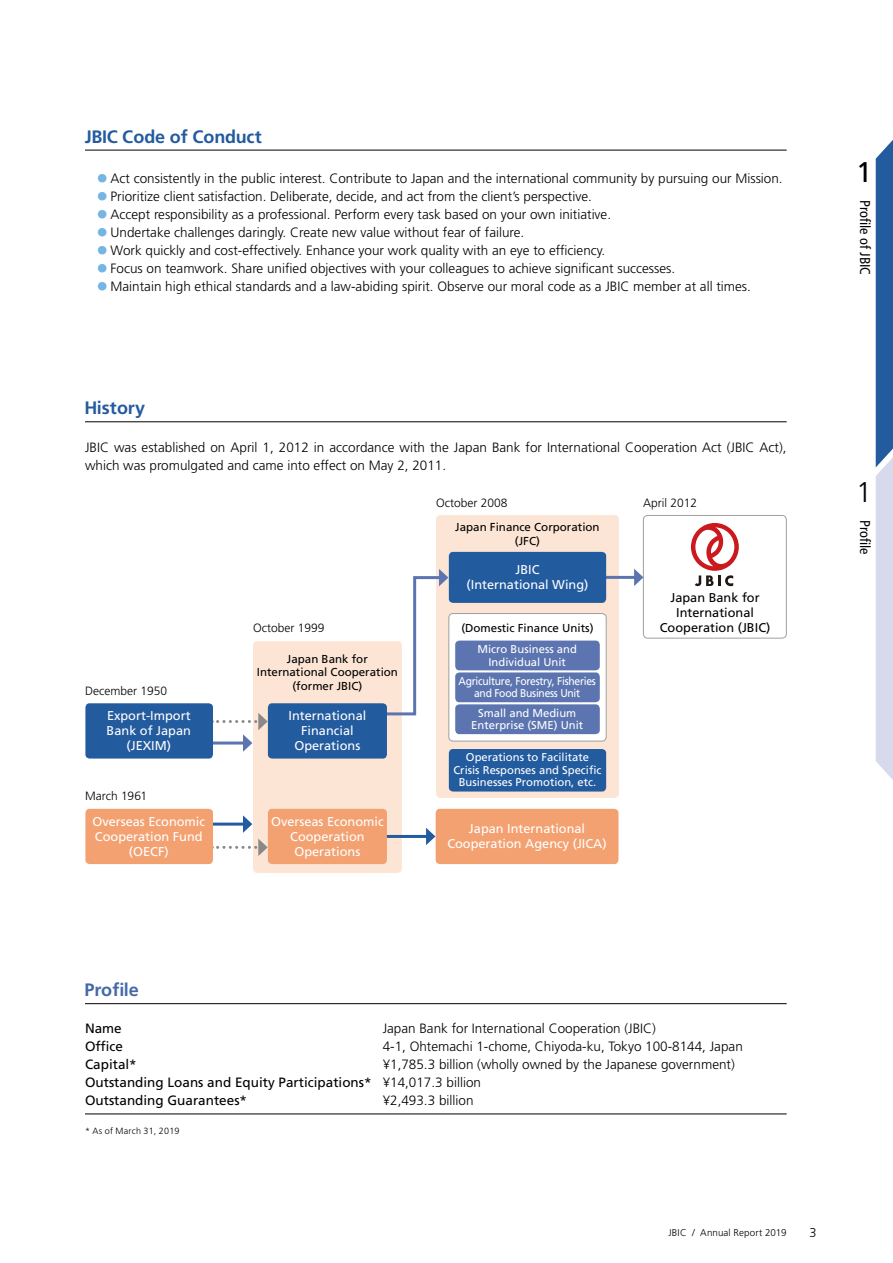
<style>
.page{position:relative;width:893px;height:1263px;background:#fff}
.page>*{position:absolute;margin:0;border:0;box-sizing:border-box;transform-origin:0 0}
.t1{font:28.5px "Frutiger LT Std";color:#000}
.t2{font:300 28.5px "Frutiger LT Std";color:#000}
.t3{font:700 18px "Frutiger LT Std";letter-spacing:-.01em;color:#235b9f}
.t4{font:700 18px "Frutiger LT Std";letter-spacing:-.005em;color:#4569a8}
.t5{font:condensed 14.25px "Frutiger LT Std";color:#000}
.t6{font:300 13.5px/18px "Frutiger LT Std";color:#000}
.t7{font:13.5px "Frutiger LT Std";color:#000}
.t8{font:12.75px/15px "Frutiger LT Std";color:#fff;text-align:center}
.t9{font:12.75px/15px "Frutiger LT Std";color:#000;text-align:center}
.t10{font:300 12.75px "Frutiger LT Std";color:#000}
.t11{font:300 12px "Frutiger LT Std";color:#000}
.t12{font:11.55px/13.5px "Frutiger LT Std";color:#000;text-align:center}
.t13{font:11.25px/12.8px "Frutiger LT Std";color:#fff;text-align:center}
.t14{font:11.25px/12.8px "Frutiger LT Std";letter-spacing:-.025em;color:#fff;text-align:center;scale:.92 1}
.t15{font:300 9.75px "Frutiger LT Std";letter-spacing:.015em;color:#000}
.t16{font:300 9px "Frutiger LT Std";letter-spacing:.03em;color:#000}
.s1{font-weight:400}
</style>
<div class="page">
<hr style="left:85px;top:1114px;width:702px;height:1px;background:#000">
<hr style="left:85px;top:150px;width:702px;height:1px;background:#000">
<div style="left:253px;top:641px;width:149px;height:232px;background:#fce5d5;border-radius:4px"></div>
<div style="left:436px;top:515px;width:183px;height:283px;background:#fce5d5;border-radius:4px"></div>
<div style="left:449px;top:749px;width:157px;height:42px;background:#235b9f;border-radius:4px"></div>
<div style="left:436px;top:809px;width:182px;height:55px;background:#f3a171;border-radius:4px"></div>
<div style="left:449px;top:613px;width:157px;height:128px;background:#fff;border-radius:4px"></div>
<div style="left:448px;top:613px;width:158px;height:128px;border:1px solid #9fa0a0;border-radius:4px"></div>
<div style="left:455px;top:641px;width:145px;height:29px;background:#5c75b0;border-radius:4px"></div>
<div style="left:455px;top:672px;width:145px;height:30px;background:#5c75b0;border-radius:4px"></div>
<div style="left:455px;top:704px;width:145px;height:30px;background:#5c75b0;border-radius:4px"></div>
<div style="left:643px;top:515px;width:144px;height:123px;border:1px solid #9fa0a0;border-radius:4px"></div>
<svg style="left:691px;top:523px;width:48px;height:63px"></svg>
<hr style="left:210px;top:823px;width:36px;height:3px;background:#235b9f">
<svg style="left:243px;top:815px;width:9px;height:18px"></svg>
<hr style="left:210px;top:741px;width:36px;height:3px;background:#5c75b0">
<svg style="left:218px;top:713px;width:50px;height:39px"></svg>
<svg style="left:218px;top:839px;width:50px;height:17px"></svg>
<hr style="left:386px;top:835px;width:43px;height:3px;background:#235b9f">
<svg style="left:426px;top:828px;width:9px;height:17px"></svg>
<svg style="left:387px;top:569px;width:61px;height:147px"></svg>
<hr style="left:589px;top:576px;width:48px;height:3px;background:#5c75b0">
<svg style="left:634px;top:569px;width:9px;height:17px"></svg>
<div style="left:449px;top:552px;width:157px;height:51px;background:#235b9f;border-radius:4px"></div>
<div style="left:268px;top:809px;width:119px;height:55px;background:#f3a171;border-radius:4px"></div>
<div style="left:268px;top:703px;width:119px;height:55px;background:#235b9f;border-radius:4px"></div>
<div style="left:85px;top:809px;width:128px;height:55px;background:#f3a171;border-radius:4px"></div>
<div style="left:85px;top:703px;width:128px;height:55px;background:#235b9f;border-radius:4px"></div>
<hr style="left:85px;top:421px;width:702px;height:1px;background:#000">
<hr style="left:85px;top:1003px;width:702px;height:1px;background:#000">
<svg style="left:876px;top:140px;width:17px;height:640px;background:#819ec7"></svg>
<h2 class="t3" style="left:85px;top:126px;width:178px">JBIC Code of Conduct</h2>
<p class="t6" style="left:111px;top:170px;width:674px">Act consistently in the public interest. Contribute to Japan and the international community by pursuing our Mission.<br>Prioritize client satisfaction. Deliberate, decide, and act from the client’s perspective.<br>Accept responsibility as a professional. Perform every task based on your own initiative.<br>Undertake challenges daringly. Create new value without fear of failure.<br>Work quickly and cost-effectively. Enhance your work quality with an eye to efficiency.<br>Focus on teamwork. Share unified objectives with your colleagues to achieve significant successes.<br>Maintain high ethical standards and a law-abiding spirit. Observe our moral code as a JBIC member at all times.</p>
<h2 class="t3" style="left:84px;top:397px;width:62px">History</h2>
<p class="t6" style="left:85px;top:438px;width:703px">JBIC was established on April 1, 2012 in accordance with the Japan Bank for International Cooperation Act (JBIC Act), which was promulgated and came into effect on May 2, 2011.</p>
<p class="t11" style="left:85px;top:684px;width:84px">December 1950</p>
<p class="t8" style="left:107px;top:708px;width:86px">Export-Import<br>Bank of Japan (JEXIM)</p>
<p class="t11" style="left:85px;top:789px;width:64px">March 1961</p>
<p class="t8" style="left:92px;top:814px;width:114px">Overseas Economic<br>Cooperation Fund (OECF)</p>
<p class="t11" style="left:253px;top:621px;width:73px">October 1999</p>
<p class="t12" style="left:257px;top:652px;width:143px">Japan Bank for<br>International Cooperation (former JBIC)</p>
<p class="t8" style="left:288px;top:708px;width:79px">International<br>Financial<br>Operations</p>
<p class="t8" style="left:271px;top:814px;width:114px">Overseas Economic<br>Cooperation<br>Operations</p>
<p class="t11" style="left:436px;top:496px;width:73px">October 2008</p>
<p class="t12" style="left:455px;top:521px;width:146px">Japan Finance Corporation (JFC)</p>
<p class="t8" style="left:467px;top:562px;width:123px">JBIC<br>(International Wing)</p>
<p class="t12" style="left:461px;top:621px;width:134px">(Domestic Finance Units)</p>
<p class="t13" style="left:477px;top:642px;width:101px">Micro Business and<br>Individual Unit</p>
<p class="t14" style="left:458px;top:674px;width:151px">Agriculture, Forestry, Fisheries and Food Business Unit</p>
<p class="t13" style="left:471px;top:706px;width:113px">Small and Medium<br>Enterprise (SME) Unit</p>
<p class="t13" style="left:453px;top:751px;width:150px">Operations to Facilitate<br>Crisis Responses and Specific<br>Businesses Promotion, etc.</p>
<p class="t8" style="left:447px;top:821px;width:161px">Japan International<br>Cooperation Agency (JICA)</p>
<p class="t11" style="left:643px;top:496px;width:56px">April 2012</p>
<p class="t9" style="left:660px;top:590px;width:112px">Japan Bank for<br>International<br>Cooperation (JBIC)</p>
<h1 class="t1" style="left:856px;top:156px;width:17px">1</h1>
<p class="t5" style="left:873px;top:200px;width:77px;rotate:90deg">Profile of JBIC</p>
<h1 class="t2" style="left:856px;top:476px;width:17px">1</h1>
<p class="t5" style="left:873px;top:520px;width:36px;rotate:90deg">Profile</p>
<h2 class="t4" style="left:85px;top:979px;width:56px">Profile</h2>
<p class="t7" style="left:85px;top:1021px;width:38px">Name</p>
<p class="t6" style="left:383px;top:1020px;width:275px">Japan Bank for International Cooperation (JBIC)</p>
<p class="t7" style="left:85px;top:1039px;width:40px">Office</p>
<p class="t6" style="left:383px;top:1038px;width:362px">4-1, Ohtemachi 1-chome, Chiyoda-ku, Tokyo 100-8144, Japan</p>
<p class="t7" style="left:85px;top:1057px;width:53px">Capital*</p>
<p class="t6" style="left:85px;top:1056px;width:651px;text-indent:298px">¥1,785.3 billion (wholly owned by the Japanese government)<br><span class="s1">Outstanding Loans and Equity Participations*</span> ¥14,017.3 billion<br><span class="s1">Outstanding Guarantees*</span></p>
<p class="t6" style="left:383px;top:1092px;width:92px">¥2,493.3 billion</p>
<p class="t16" style="left:85px;top:1126px;width:96px">* As of March 31, 2019</p>
<p class="t15" style="left:668px;top:1227px;width:120px">JBIC / Annual Report 2019</p>
<p class="t10" style="left:809px;top:1225px;width:9px">3</p>
</div>
